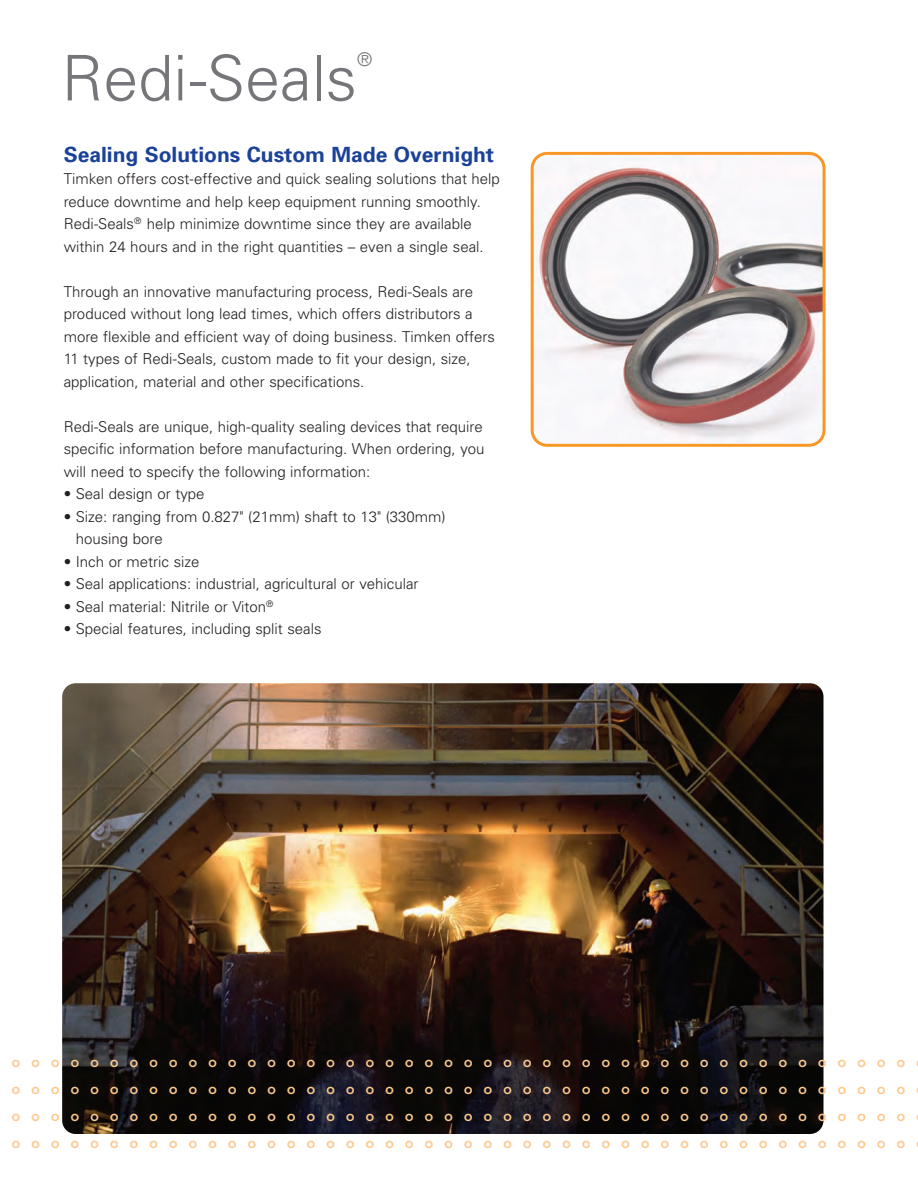
<style>
.page{position:relative;width:918px;height:1188px;background:#fff}
.page>*{position:absolute;margin:0;border:0;box-sizing:border-box;transform-origin:0 0}
.t1{font:300 63px "Univers";color:#757679}
.t2{font:700 21px "Univers";color:#1b4299}
.t3{font:300 18.9px "Univers";color:#757679}
.t4{font:300 15px/22.5px "Univers";color:#231f20}
.t5{font:500 15px/27px "Futura";color:#fcc88e;text-align:justify}
</style>
<div class="page">
<img style="left:62px;top:151px;width:764px;height:983px">
<h1 class="t1" style="left:61px;top:55px;width:297px">Redi-Seals</h1>
<p class="t3" style="left:357px;top:53px;width:17px">®</p>
<h2 class="t2" style="left:64px;top:147px;width:432px">Sealing Solutions Custom Made Overnight</h2>
<p class="t4" style="left:64px;top:169px;width:438px">Timken offers cost-effective and quick sealing solutions that help reduce downtime and help keep equipment running smoothly.<br>Redi-Seals<sup>®</sup> help minimize downtime since they are available within 24 hours and in the right quantities – even a single seal.</p>
<p class="t4" style="left:64px;top:282px;width:433px">Through an innovative manufacturing process, Redi-Seals are produced without long lead times, which offers distributors a more flexible and efficient way of doing business. Timken offers 11 types of Redi-Seals, custom made to fit your design, size, application, material and other specifications.</p>
<p class="t4" style="left:64px;top:417px;width:422px;text-align:justify">Redi-Seals are unique, high-quality sealing devices that require specific information before manufacturing. When ordering, you will need to specify the following information:</p>
<p class="t4" style="left:64px;top:484px;width:142px">• Seal design or type</p>
<p class="t4" style="left:76px;top:507px;width:372px;text-indent:-12px">• Size: ranging from 0.827" (21mm) shaft to 13" (330mm) housing bore</p>
<p class="t4" style="left:64px;top:552px;width:137px">• Inch or metric size</p>
<p class="t4" style="left:64px;top:574px;width:356px">• Seal applications: industrial, agricultural or vehicular</p>
<p class="t4" style="left:64px;top:597px;width:211px">• Seal material: Nitrile or Viton<sup>®</sup></p>
<p class="t4" style="left:64px;top:619px;width:259px">• Special features, including split seals</p>
<p class="t5" style="left:12px;top:1049px;width:896px">o o o o o o o o o o o o o o o o o o o o o o o o o o o o o o o o o o o o o o o o o o o o o o o o o o o o o o o o o o o o o o o o o o o o o o o o o o o o o o o o o o o o o o o o o o o o o o o o o o o o o o o o o o o o o o o o o o o o o o o o o o o o o o o o o o o o o o o o o o o o o o o o o o o o o o o o o o o o o o o o o o o o o o o o o o o o o o o o o o o o o o o o</p>
</div>
